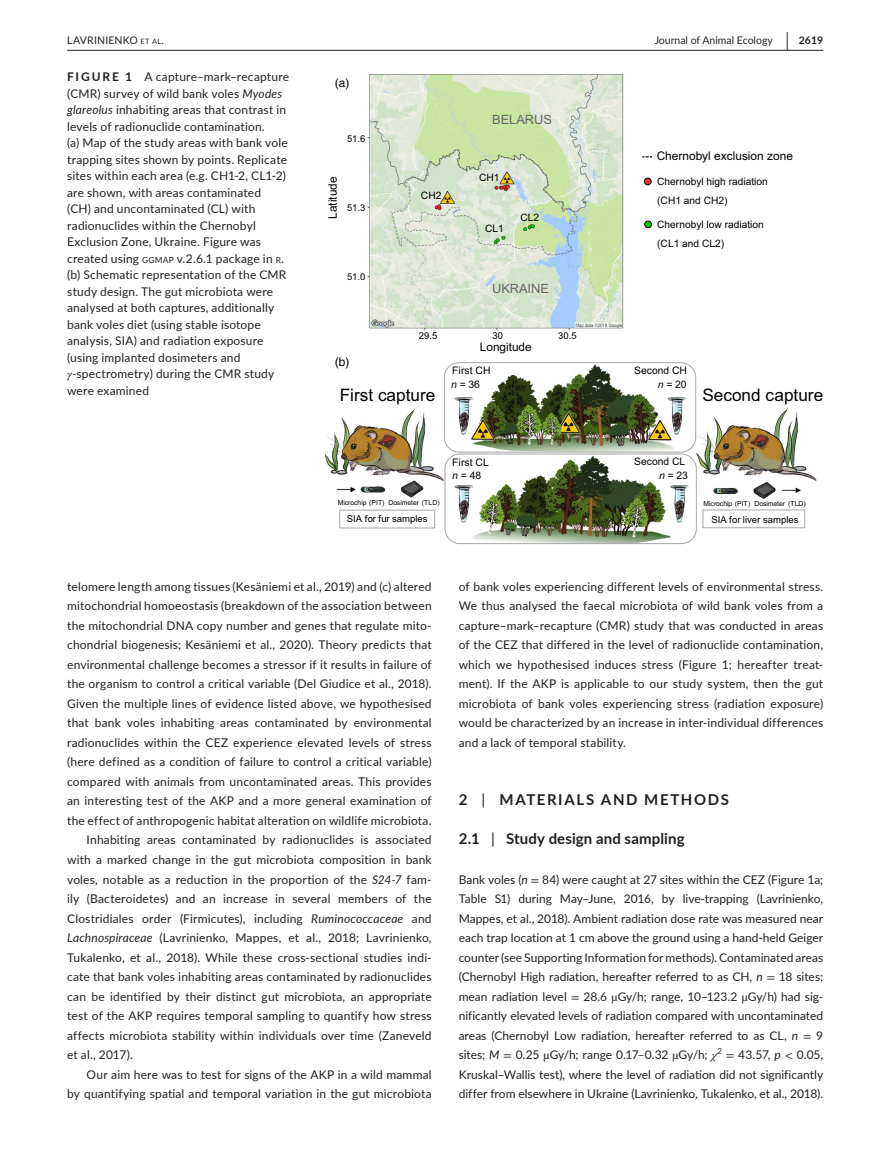
<style>
.page{position:relative;width:893px;height:1174px;background:#fff}
.page>*{position:absolute;margin:0;border:0;box-sizing:border-box;transform-origin:0 0}
.t1{font:700 19.5px "Lato";color:#231f20;scale:.48 1}
.t2{font:17.25px "Arial";color:#000}
.t3{font:700 15px "Lato";letter-spacing:.01em;color:#231f20}
.t4{font:700 15px "Lato";letter-spacing:.11em;color:#231f20}
.t5{font:12.75px "Arial";color:#666}
.t6{font:12px/19.5px "Lato";letter-spacing:.015em;color:#231f20;text-align:justify}
.t7{font:12px "Helvetica";color:#000}
.t8{font:11.85px "Arial";color:#000}
.t9{font:11.7px "Arial";color:#000}
.t10{font:10.5px "Lato";color:#231f20}
.t11{font:10.5px "Lato";letter-spacing:.015em;color:#231f20}
.t12{font:700 10.5px "Lato";color:#231f20}
.t13{font:10.35px "Arial";color:#000}
.t14{font:10.2px/19px "Arial";color:#000}
.t15{font:9.6px "Arial";color:#000}
.t16{font:9.45px "Arial";color:#000}
.t17{font:6.9px "Arial";color:#000}
.s1{font-size:7.35px}
.s2{font-weight:700}
.s3{font-style:italic}
.s4{font-size:8.4px}
.s5{font-family:"STIX";font-style:italic}
.s6{font-weight:400}
.s7{font-family:"STIX"}
</style>
<div class="page">
<hr style="left:67px;top:50px;width:756px;height:1px;background:#231f20">
<img style="left:325px;top:74px;width:492px;height:471px">
<div style="left:444px;top:362px;width:252px;height:90px;border:1px solid #a6a6a6;border-radius:15px"></div>
<div style="left:445px;top:453px;width:252px;height:91px;border:1px solid #a6a6a6;border-radius:15px"></div>
<div style="left:339px;top:510px;width:96px;height:18px;border:1px solid #a6a6a6"></div>
<div style="left:703px;top:509px;width:102px;height:19px;border:1px solid #a6a6a6"></div>
<div style="left:644px;top:178px;width:7px;height:7px;background:#ee2c2c;border:1px solid #000;border-radius:50%"></div>
<div style="left:644px;top:221px;width:8px;height:7px;background:#00cd00;border:1px solid #000;border-radius:50%"></div>
<h1 class="t1" style="left:786px;top:25px;width:7px">|</h1>
<p class="t11" style="left:67px;top:33px;width:98px">LAVRINIENKO <span class="s1">ET AL</span>.</p>
<p class="t10" style="left:655px;top:33px;width:120px">Journal of Animal Ecology</p>
<p class="t12" style="left:799px;top:33px;width:26px">2619</p>
<p class="t6" style="left:67px;top:68px;width:223px;line-height:16.5px;text-align:left"><span class="s2">FIGURE 1</span> A capture–mark–recapture (CMR) survey of wild bank voles <span class="s3">Myodes glareolus</span> inhabiting areas that contrast in levels of radionuclide contamination.<br>(a) Map of the study areas with bank vole trapping sites shown by points. Replicate sites within each area (e.g. CH1-2, CL1-2) are shown, with areas contaminated<br>(CH) and uncontaminated (CL) with radionuclides within the Chernobyl Exclusion Zone, Ukraine. Figure was created using <span class="s4">GGMAP</span> v.2.6.1 package in <span class="s4">R</span>. (b) Schematic representation of the CMR study design. The gut microbiota were analysed at both captures, additionally bank voles diet (using stable isotope analysis, SIA) and radiation exposure (using implanted dosimeters and <span class="s5">γ</span><span class="s3">-</span>spectrometry) during the CMR study were examined</p>
<p class="t7" style="left:335px;top:75px;width:16px">(a)</p>
<p class="t16" style="left:347px;top:133px;width:20px">51.6</p>
<p class="t9" style="left:325px;top:219px;width:43px;rotate:-90deg">Latitude</p>
<p class="t16" style="left:347px;top:202px;width:20px">51.3</p>
<p class="t16" style="left:347px;top:271px;width:20px">51.0</p>
<p class="t5" style="left:492px;top:111px;width:61px">BELARUS</p>
<p class="t14" style="left:421px;top:186px;width:22px">CH2</p>
<p class="t14" style="left:479px;top:168px;width:22px">CH1</p>
<p class="t14" style="left:485px;top:219px;width:20px">CL1</p>
<p class="t14" style="left:520px;top:208px;width:20px">CL2</p>
<p class="t5" style="left:492px;top:280px;width:58px">UKRAINE</p>
<p class="t16" style="left:419px;top:329px;width:20px">29.5</p>
<p class="t16" style="left:492px;top:329px;width:12px">30</p>
<p class="t16" style="left:558px;top:329px;width:20px">30.5</p>
<p class="t9" style="left:480px;top:339px;width:53px">Longitude</p>
<p class="t8" style="left:657px;top:148px;width:138px">Chernobyl exclusion zone</p>
<p class="t14" style="left:657px;top:172px;width:112px">Chernobyl high radiation (CH1 and CH2)</p>
<p class="t14" style="left:657px;top:215px;width:108px">Chernobyl low radiation (CL1 and CL2)</p>
<p class="t7" style="left:335px;top:354px;width:16px">(b)</p>
<p class="t13" style="left:452px;top:364px;width:40px">First CH</p>
<p class="t13" style="left:634px;top:363px;width:54px">Second CH</p>
<p class="t13" style="left:451px;top:378px;width:30px"><span class="s3">n</span> = 36</p>
<p class="t13" style="left:658px;top:378px;width:30px"><span class="s3">n</span> = 20</p>
<h2 class="t2" style="left:340px;top:383px;width:97px">First capture</h2>
<h2 class="t2" style="left:702px;top:384px;width:122px">Second capture</h2>
<p class="t17" style="left:338px;top:498px;width:103px">Microchip (PIT) Dosimeter (TLD)</p>
<p class="t13" style="left:452px;top:455px;width:38px">First CL</p>
<p class="t13" style="left:634px;top:454px;width:53px">Second CL</p>
<p class="t13" style="left:452px;top:469px;width:31px"><span class="s3">n</span> = 48</p>
<p class="t13" style="left:659px;top:469px;width:30px"><span class="s3">n</span>=23</p>
<p class="t17" style="left:703px;top:499px;width:104px">Microchip (PIT) Dosimeter (TLD)</p>
<p class="t15" style="left:347px;top:512px;width:82px">SIA for fur samples</p>
<p class="t15" style="left:711px;top:513px;width:89px">SIA for liver samples</p>
<p class="t6" style="left:67px;top:576px;width:366px">telomere length among tissues (Kesäniemi et al., 2019) and (c) altered</p>
<p class="t6" style="left:67px;top:596px;width:366px">mitochondrial homoeostasis (breakdown of the association between</p>
<p class="t6" style="left:67px;top:615px;width:366px">the mitochondrial DNA copy number and genes that regulate mito-</p>
<p class="t6" style="left:67px;top:635px;width:366px">chondrial biogenesis; Kesäniemi et al., 2020). Theory predicts that</p>
<p class="t6" style="left:67px;top:654px;width:366px">environmental challenge becomes a stressor if it results in failure of</p>
<p class="t6" style="left:67px;top:674px;width:366px">the organism to control a critical variable (Del Giudice et al., 2018).</p>
<p class="t6" style="left:67px;top:693px;width:366px">Given the multiple lines of evidence listed above, we hypothesised</p>
<p class="t6" style="left:67px;top:713px;width:366px">that bank voles inhabiting areas contaminated by environmental</p>
<p class="t6" style="left:67px;top:732px;width:366px">radionuclides within the CEZ experience elevated levels of stress</p>
<p class="t6" style="left:67px;top:752px;width:366px">(here defined as a condition of failure to control a critical variable)</p>
<p class="t6" style="left:67px;top:771px;width:366px">compared with animals from uncontaminated areas. This provides</p>
<p class="t6" style="left:67px;top:791px;width:366px">an interesting test of the AKP and a more general examination of</p>
<p class="t6" style="left:67px;top:810px;width:366px">the effect of anthropogenic habitat alteration on wildlife microbiota.</p>
<p class="t6" style="left:87px;top:830px;width:347px">Inhabiting areas contaminated by radionuclides is associated</p>
<p class="t6" style="left:67px;top:849px;width:366px">with a marked change in the gut microbiota composition in bank</p>
<p class="t6" style="left:67px;top:869px;width:366px">voles, notable as a reduction in the proportion of the <span class="s3">S24-7</span> fam-</p>
<p class="t6" style="left:67px;top:888px;width:366px">ily (Bacteroidetes) and an increase in several members of the</p>
<p class="t6" style="left:67px;top:908px;width:366px">Clostridiales order (Firmicutes), including <span class="s3">Ruminococcaceae</span> and</p>
<p class="t6" style="left:67px;top:927px;width:366px"><span class="s3">Lachnospiraceae</span> (Lavrinienko, Mappes, et al., 2018; Lavrinienko,</p>
<p class="t6" style="left:67px;top:947px;width:366px">Tukalenko, et al., 2018). While these cross-sectional studies indi-</p>
<p class="t6" style="left:67px;top:966px;width:366px">cate that bank voles inhabiting areas contaminated by radionuclides</p>
<p class="t6" style="left:67px;top:986px;width:366px">can be identified by their distinct gut microbiota, an appropriate</p>
<p class="t6" style="left:67px;top:1005px;width:366px">test of the AKP requires temporal sampling to quantify how stress</p>
<p class="t6" style="left:67px;top:1025px;width:366px">affects microbiota stability within individuals over time (Zaneveld</p>
<p class="t6" style="left:67px;top:1044px;width:67px">et al., 2017).</p>
<p class="t6" style="left:87px;top:1064px;width:347px">Our aim here was to test for signs of the AKP in a wild mammal</p>
<p class="t6" style="left:67px;top:1083px;width:366px">by quantifying spatial and temporal variation in the gut microbiota</p>
<p class="t6" style="left:459px;top:576px;width:366px">of bank voles experiencing different levels of environmental stress.<br>We thus analysed the faecal microbiota of wild bank voles from a capture–mark–recapture (CMR) study that was conducted in areas of the CEZ that differed in the level of radionuclide contamination, which we hypothesised induces stress (Figure 1; hereafter treat&shy;ment). If the AKP is applicable to our study system, then the gut microbiota of bank voles experiencing stress (radiation exposure) would be characterized by an increase in inter-individual differences and a lack of temporal stability.</p>
<p class="t4" style="left:459px;top:789px;width:272px">2 <span class="s6">|</span> MATERIALS AND METHODS</p>
<p class="t3" style="left:459px;top:828px;width:227px">2.1 <span class="s6">|</span> Study design and sampling</p>
<p class="t6" style="left:459px;top:869px;width:366px">Bank voles (<span class="s3">n</span> <span class="s7">=</span> 84) were caught at 27 sites within the CEZ (Figure 1a; Table S1) during May–June, 2016, by live-trapping (Lavrinienko, Mappes, et al., 2018). Ambient radiation dose rate was measured near each trap location at 1 cm above the ground using a hand-held Geiger counter (see Supporting Information for methods). Contaminated areas (Chernobyl High radiation, hereafter referred to as CH, <span class="s3">n</span> <span class="s7">=</span> 18 sites; mean radiation level <span class="s7">=</span> 28.6 <span class="s7">µ</span>Gy/h; range, 10–123.2 <span class="s7">µ</span>Gy/h) had sig&shy;nificantly elevated levels of radiation compared with uncontaminated areas (Chernobyl Low radiation, hereafter referred to as CL, <span class="s3">n</span> <span class="s7">=</span> 9 sites; <span class="s3">M</span> <span class="s7">=</span> 0.25 <span class="s7">µ</span>Gy/h; range 0.17–0.32 <span class="s7">µ</span>Gy/h; <span class="s5">χ</span><sup>2</sup> <span class="s7">=</span> 43.57, <span class="s3">p</span> <span class="s7">&lt;</span> 0.05, Kruskal–Wallis test), where the level of radiation did not significantly differ from elsewhere in Ukraine (Lavrinienko, Tukalenko, et al., 2018).</p>
</div>
